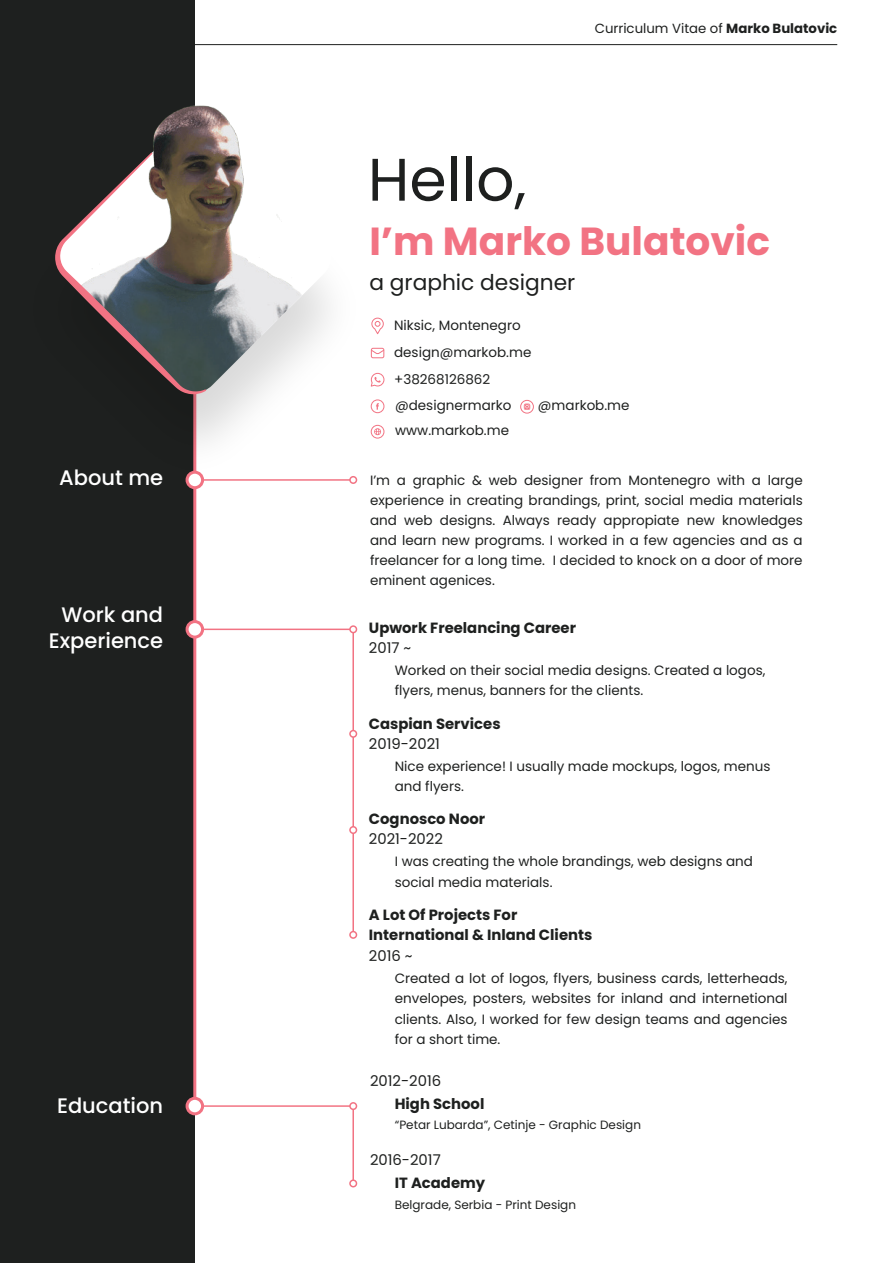
<style>
.page{position:relative;width:893px;height:1263px;background:#fff}
.page>*{position:absolute;margin:0;border:0;box-sizing:border-box;transform-origin:0 0}
.t1{font:60px "Poppins";color:#1e201f}
.t2{font:700 39.15px "Poppins";color:#f27383}
.t3{font:21.75px "Poppins";color:#1e201f}
.t4{font:500 21px/26.4px "Poppins";color:#fff;text-align:right}
.t5{font:700 14.85px/20.1px "Poppins";color:#1e201f}
.t6{font:14.85px "Poppins";color:#1e201f}
.t7{font:13.5px/20.1px "Poppins";color:#1e201f}
.t8{font:13.2px "Poppins";color:#1e201f}
.t9{font:12px "Poppins";color:#1e201f}
.s1{font-weight:700}
</style>
<div class="page">
<div style="left:0;top:0;width:195px;height:1263px;background:#1e201f"></div>
<hr style="left:193px;top:387px;width:3px;height:715px;background:#f27383">
<hr style="left:195px;top:629px;width:155px;height:1px;background:#f27383">
<div style="left:349px;top:625px;width:8px;height:8px;border:2px solid #f27383;border-radius:50%"></div>
<div style="left:187px;top:622px;width:16px;height:15px;background:#fff;border-radius:50%"></div>
<div style="left:186px;top:620px;width:18px;height:19px;border:3px solid #f27383;border-radius:50%"></div>
<hr style="left:352px;top:633px;width:2px;height:305px;background:#f27383">
<svg style="left:380px;top:318px;width:4px;height:13px"></svg>
<div style="left:371px;top:348px;width:13px;height:10px;border:1px solid #f27383;border-radius:2px"></div>
<svg style="left:380px;top:349px;width:5px;height:6px"></svg>
<svg style="left:380px;top:373px;width:5px;height:13px"></svg>
<hr style="left:56px;top:44px;width:781px;height:1px;background:#1e201f">
<img style="left:185px;top:317px;width:195px;height:176px">
<img style="left:152px;top:105px;width:192px;height:290px">
<div style="left:350px;top:730px;width:6px;height:7px;background:#fff;border-radius:50%"></div>
<div style="left:349px;top:730px;width:8px;height:8px;border:2px solid #f27383;border-radius:50%"></div>
<div style="left:349px;top:826px;width:8px;height:8px;border:2px solid #f27383;border-radius:50%"></div>
<div style="left:350px;top:931px;width:6px;height:7px;background:#fff;border-radius:50%"></div>
<div style="left:349px;top:931px;width:8px;height:8px;border:2px solid #f27383;border-radius:50%"></div>
<hr style="left:352px;top:1106px;width:2px;height:77px;background:#f27383">
<div style="left:350px;top:1180px;width:6px;height:7px;background:#fff;border-radius:50%"></div>
<div style="left:349px;top:1179px;width:8px;height:8px;border:2px solid #f27383;border-radius:50%"></div>
<hr style="left:195px;top:1105px;width:155px;height:2px;background:#f27383">
<div style="left:349px;top:1102px;width:8px;height:8px;border:2px solid #f27383;border-radius:50%"></div>
<div style="left:187px;top:1098px;width:16px;height:16px;background:#fff;border-radius:50%"></div>
<div style="left:186px;top:1097px;width:18px;height:18px;border:3px solid #f27383;border-radius:50%"></div>
<div style="left:371px;top:399px;width:13px;height:14px;border:1px solid #f27383;border-radius:50%"></div>
<svg style="left:376px;top:403px;width:3px;height:7px"></svg>
<div style="left:520px;top:400px;width:14px;height:14px;border:1px solid #f27383;border-radius:50%"></div>
<svg style="left:524px;top:404px;width:6px;height:6px"></svg>
<svg style="left:55px;top:152px;width:151px;height:242px"></svg>
<div style="left:371px;top:425px;width:13px;height:13px;border:1px solid #f27383;border-radius:50%"></div>
<svg style="left:374px;top:428px;width:7px;height:7px"></svg>
<h3 class="t4" style="left:59px;top:464px;width:105px">About me</h3>
<h3 class="t4" style="left:49px;top:602px;width:116px">Work and<br>Experience</h3>
<h3 class="t4" style="left:57px;top:1092px;width:108px">Education</h3>
<h1 class="t1" style="left:368px;top:145px;width:160px">Hello,</h1>
<p class="t8" style="left:595px;top:21px;width:244px">Curriculum Vitae of <span class="s1">Marko Bulatovic</span></p>
<h2 class="t2" style="left:369px;top:219px;width:402px">I’m Marko Bulatovic</h2>
<h3 class="t3" style="left:369px;top:270px;width:207px">a graphic designer</h3>
<p class="t7" style="left:394px;top:312px;width:139px;line-height:27px">Niksic, Montenegro design@markob.me +38268126862</p>
<p class="t7" style="left:395px;top:393px;width:118px;line-height:24.8px">@designermarko www.markob.me</p>
<p class="t7" style="left:538px;top:396px;width:93px">@markob.me</p>
<p class="t7" style="left:370px;top:470px;width:434px;text-align:justify">I’m a graphic &amp; web designer from Montenegro with a large experience in creating brandings, print, social media materials and web designs. Always ready appropiate new knowledges and learn new programs. I worked in a few agencies and as a freelancer for a long time. I decided to knock on a door of more eminent agenices.</p>
<p class="t5" style="left:369px;top:617px;width:209px">Upwork Freelancing Career</p>
<p class="t6" style="left:369px;top:639px;width:44px">2017 ~</p>
<p class="t7" style="left:395px;top:660px;width:372px">Worked on their social media designs. Created a logos, flyers, menus, banners for the clients.</p>
<p class="t5" style="left:369px;top:714px;width:133px">Caspian Services</p>
<p class="t6" style="left:369px;top:735px;width:73px">2019-2021</p>
<p class="t7" style="left:395px;top:756px;width:377px">Nice experience! I usually made mockups, logos, menus and flyers.</p>
<p class="t5" style="left:369px;top:809px;width:118px">Cognosco Noor</p>
<p class="t6" style="left:369px;top:830px;width:76px">2021-2022</p>
<p class="t7" style="left:395px;top:852px;width:360px">I was creating the whole brandings, web designs and social media materials.</p>
<p class="t5" style="left:369px;top:905px;width:225px">A Lot Of Projects For<br>International &amp; Inland Clients</p>
<p class="t6" style="left:369px;top:947px;width:45px">2016 ~</p>
<p class="t7" style="left:395px;top:968px;width:394px;text-align:justify">Created a lot of logos, flyers, business cards, letterheads, envelopes, posters, websites for inland and internetional clients. Also, I worked for few design teams and agencies for a short time.</p>
<p class="t6" style="left:370px;top:1072px;width:73px">2012-2016</p>
<p class="t5" style="left:395px;top:1094px;width:91px">High School</p>
<p class="t9" style="left:395px;top:1118px;width:248px">“Petar Lubarda”, Cetinje - Graphic Design</p>
<p class="t6" style="left:370px;top:1151px;width:72px">2016-2017</p>
<p class="t5" style="left:395px;top:1173px;width:92px">IT Academy</p>
<p class="t9" style="left:395px;top:1197px;width:183px">Belgrade, Serbia - Print Design</p>
</div>
